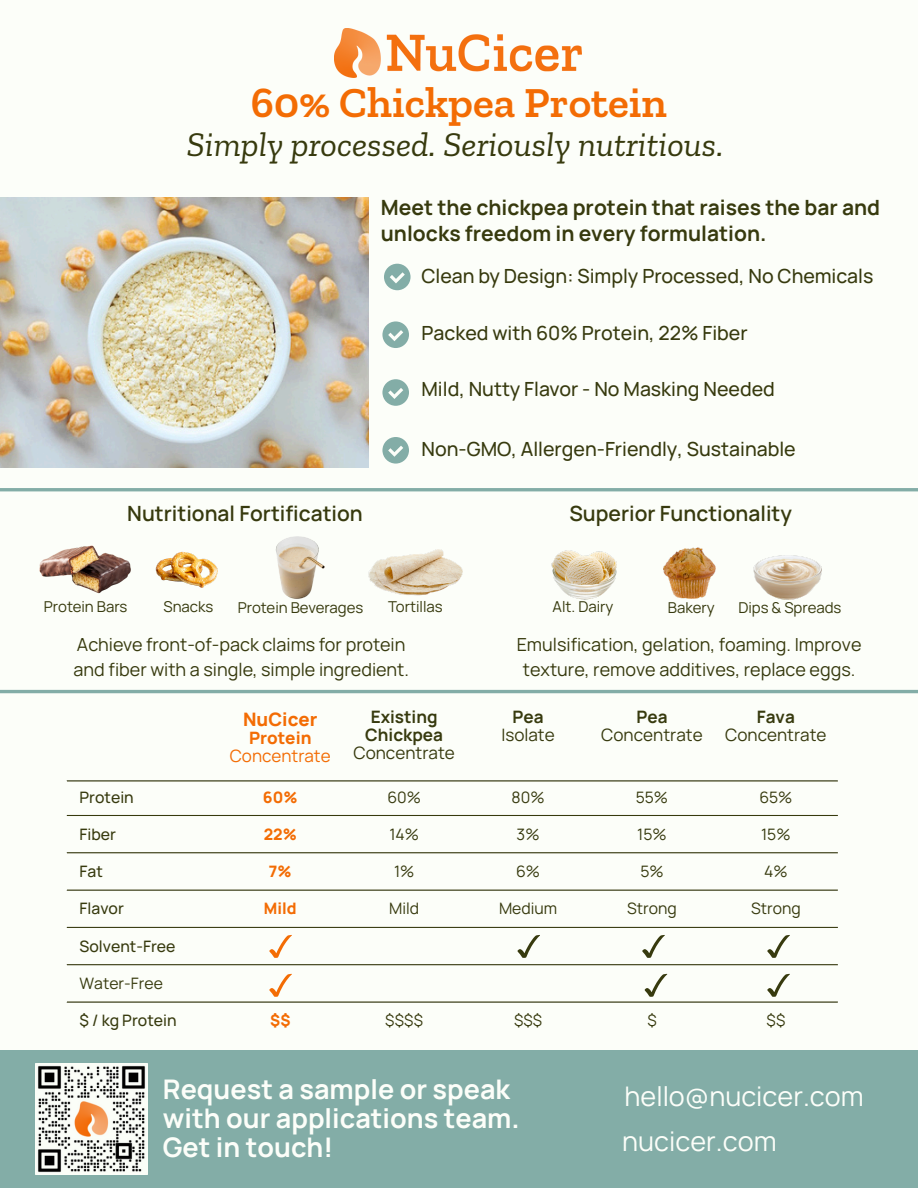
<style>
.page{position:relative;width:918px;height:1188px;background:#fcfef9}
.page>*{position:absolute;margin:0;border:0;box-sizing:border-box;transform-origin:0 0}
.t1{font:600 43.5px "Zilla Slab";color:#f36c04}
.t2{font:italic 34.5px "Zilla Slab";color:#373a0e}
.t3{font:700 27px/29.2px "Manrope";color:#fcfef9}
.t4{font:27px "Manrope";color:#fcfef9}
.t5{font:700 21px/25.8px "Manrope";color:#373a0e}
.t6{font:600 21px "Manrope";color:#373a0e}
.t7{font:500 19.5px "Manrope";color:#373a0e}
.t8{font:800 18.6px "Manrope";color:#f36c04}
.t9{font:18px/24.8px "Manrope";color:#373a0e}
.t10{font:17.1px/18px "Manrope";color:#373a0e;text-align:center}
.t11{font:700 17.1px/18px "Manrope";color:#373a0e;text-align:center}
.t12{font:17.1px/18px "Manrope";color:#f36c04;text-align:center}
.t13{font:15.75px "Manrope";color:#373a0e}
.t14{font:500 15.75px "Manrope";color:#373a0e}
.t15{font:800 15.75px "Manrope";color:#f36c04}
.t16{font:15px "Manrope";color:#373a0e}
.s1{font-weight:800}
.s2{font-weight:400}
.s3{font-weight:700}
</style>
<div class="page">
<div style="left:0;top:1050px;width:918px;height:138px;background:#83ada7"></div>
<img style="left:36px;top:1063px;width:111px;height:112px">
<img style="left:335px;top:28px;width:246px;height:50px">
<img style="left:0;top:198px;width:369px;height:270px">
<hr style="left:67px;top:780px;width:771px;height:2px;background:#373a0e">
<hr style="left:67px;top:815px;width:771px;height:1px;background:#373a0e">
<hr style="left:67px;top:852px;width:771px;height:1px;background:#373a0e">
<hr style="left:67px;top:890px;width:771px;height:1px;background:#373a0e">
<hr style="left:67px;top:927px;width:771px;height:1px;background:#373a0e">
<hr style="left:67px;top:964px;width:771px;height:1px;background:#373a0e">
<hr style="left:67px;top:1001px;width:771px;height:2px;background:#373a0e">
<hr style="left:0;top:690px;width:918px;height:3px;background:#83ada7">
<img style="left:39px;top:545px;width:92px;height:49px">
<img style="left:368px;top:549px;width:95px;height:47px">
<img style="left:155px;top:552px;width:63px;height:36px">
<img style="left:275px;top:536px;width:50px;height:63px">
<img style="left:663px;top:547px;width:53px;height:52px">
<img style="left:551px;top:550px;width:66px;height:50px">
<img style="left:753px;top:555px;width:69px;height:45px">
<svg style="left:384px;top:264px;width:27px;height:26px"></svg>
<svg style="left:382px;top:321px;width:27px;height:27px"></svg>
<svg style="left:382px;top:379px;width:27px;height:27px"></svg>
<svg style="left:382px;top:437px;width:27px;height:27px"></svg>
<hr style="left:0;top:488px;width:918px;height:3px;background:#83ada7">
<svg style="left:269px;top:935px;width:23px;height:22px"></svg>
<svg style="left:269px;top:974px;width:23px;height:22px"></svg>
<svg style="left:518px;top:935px;width:22px;height:22px"></svg>
<svg style="left:642px;top:935px;width:23px;height:22px"></svg>
<svg style="left:767px;top:935px;width:23px;height:22px"></svg>
<svg style="left:767px;top:974px;width:23px;height:22px"></svg>
<svg style="left:645px;top:974px;width:22px;height:22px"></svg>
<p class="t1" style="left:251px;top:76px;width:418px">60% Chickpea Protein</p>
<p class="t2" style="left:187px;top:123px;width:538px">Simply processed. Seriously nutritious.</p>
<p class="t5" style="left:381px;top:194px;width:501px">Meet the chickpea protein that raises the bar and unlocks freedom in every formulation.</p>
<p class="t7" style="left:422px;top:262px;width:453px">Clean by Design: Simply Processed, No Chemicals</p>
<p class="t7" style="left:422px;top:320px;width:328px">Packed with 60% Protein, 22% Fiber</p>
<p class="t7" style="left:422px;top:376px;width:355px">Mild, Nutty Flavor - No Masking Needed</p>
<p class="t7" style="left:422px;top:435px;width:376px">Non-GMO, Allergen-Friendly, Sustainable</p>
<p class="t6" style="left:127px;top:498px;width:237px">Nutritional Fortification</p>
<p class="t6" style="left:569px;top:498px;width:224px">Superior Functionality</p>
<p class="t16" style="left:44px;top:596px;width:85px">Protein Bars</p>
<p class="t16" style="left:163px;top:596px;width:51px">Snacks</p>
<p class="t16" style="left:238px;top:597px;width:127px">Protein Beverages</p>
<p class="t16" style="left:388px;top:596px;width:56px">Tortillas</p>
<p class="t16" style="left:553px;top:597px;width:62px">Alt. Dairy</p>
<p class="t16" style="left:668px;top:597px;width:48px">Bakery</p>
<p class="t16" style="left:738px;top:597px;width:105px">Dips &amp; Spreads</p>
<p class="t9" style="left:74px;top:632px;width:337px">Achieve front-of-pack claims for protein and fiber with a single, simple ingredient.</p>
<p class="t9" style="left:517px;top:632px;width:346px;text-align:center">Emulsification, gelation, foaming. Improve texture, remove additives, replace eggs.</p>
<h4 class="t8" style="left:243px;top:706px;width:76px">NuCicer</h4>
<p class="t12" style="left:230px;top:728px;width:102px"><span class="s1">Protein<br></span>Concentrate</p>
<h4 class="t11" style="left:353px;top:708px;width:103px">Existing<br>Chickpea<br><span class="s2">Concentrate</span></h4>
<p class="t11" style="left:513px;top:708px;width:33px">Pea</p>
<h4 class="t10" style="left:501px;top:726px;width:55px">Isolate</h4>
<p class="t10" style="left:601px;top:708px;width:103px"><span class="s3">Pea<br></span>Concentrate</p>
<h4 class="t10" style="left:725px;top:708px;width:103px"><span class="s3">Fava<br></span>Concentrate</h4>
<p class="t14" style="left:80px;top:786px;width:56px">Protein</p>
<h4 class="t15" style="left:263px;top:786px;width:36px">60%</h4>
<p class="t13" style="left:387px;top:786px;width:35px">60%</p>
<h4 class="t13" style="left:512px;top:786px;width:34px">80%</h4>
<h4 class="t13" style="left:636px;top:786px;width:34px">55%</h4>
<p class="t13" style="left:759px;top:786px;width:35px">65%</p>
<p class="t14" style="left:80px;top:823px;width:38px">Fiber</p>
<p class="t15" style="left:264px;top:823px;width:35px">22%</p>
<p class="t13" style="left:389px;top:823px;width:31px">14%</p>
<p class="t13" style="left:517px;top:823px;width:24px">3%</p>
<p class="t13" style="left:637px;top:823px;width:31px">15%</p>
<p class="t13" style="left:761px;top:823px;width:31px">15%</p>
<p class="t14" style="left:80px;top:860px;width:25px">Fat</p>
<p class="t15" style="left:269px;top:860px;width:24px">7%</p>
<p class="t13" style="left:394px;top:860px;width:22px">1%</p>
<p class="t13" style="left:516px;top:860px;width:25px">6%</p>
<p class="t13" style="left:640px;top:860px;width:25px">5%</p>
<p class="t13" style="left:764px;top:860px;width:25px">4%</p>
<p class="t14" style="left:80px;top:897px;width:46px">Flavor</p>
<h5 class="t15" style="left:264px;top:897px;width:34px">Mild</h5>
<h5 class="t13" style="left:389px;top:897px;width:31px">Mild</h5>
<p class="t13" style="left:499px;top:897px;width:60px">Medium</p>
<p class="t13" style="left:627px;top:897px;width:51px">Strong</p>
<p class="t13" style="left:751px;top:897px;width:51px">Strong</p>
<p class="t14" style="left:80px;top:935px;width:97px">Solvent-Free</p>
<p class="t13" style="left:80px;top:972px;width:85px">Water-Free</p>
<p class="t14" style="left:80px;top:1009px;width:99px">$ / kg Protein</p>
<p class="t15" style="left:270px;top:1009px;width:22px">$$</p>
<p class="t13" style="left:385px;top:1009px;width:39px">$$$$</p>
<p class="t13" style="left:514px;top:1009px;width:29px">$$$</p>
<p class="t13" style="left:647px;top:1009px;width:11px">$</p>
<p class="t13" style="left:767px;top:1009px;width:20px">$$</p>
<p class="t3" style="left:163px;top:1074px;width:358px">Request a sample or speak with our applications team.<br>Get in touch!</p>
<p class="t4" style="left:625px;top:1077px;width:241px">hello@nucicer.com</p>
<p class="t4" style="left:622px;top:1123px;width:156px">nucicer.com</p>
</div>
